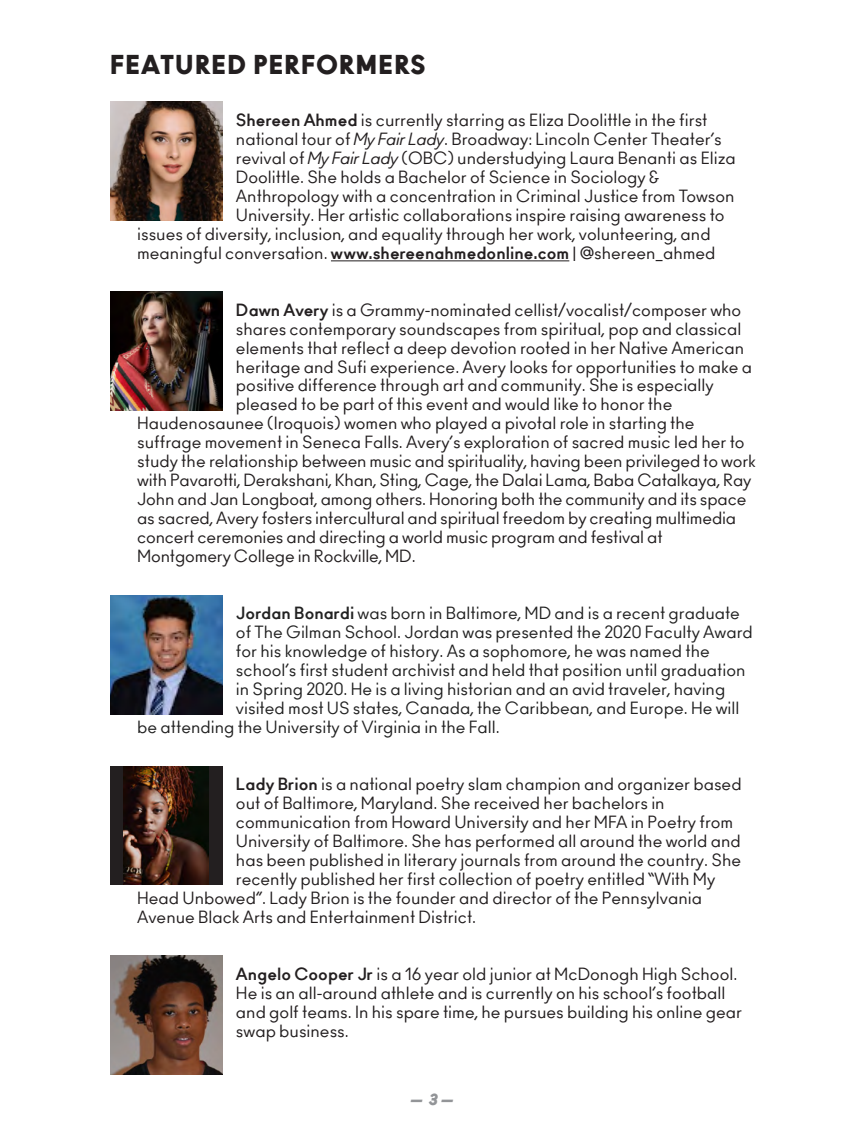
<style>
.page{position:relative;width:864px;height:1134px;background:#fff}
.page>*{position:absolute;margin:0;border:0;box-sizing:border-box;transform-origin:0 0}
.t1{font:900 25.5px "Ano";letter-spacing:.055em;color:#231f20}
.t2{font:16.5px/18.9px "Ano";color:#231f20}
.t3{font:16.5px "Ano";color:#222}
.t4{font:italic 900 15px "Ano";color:#939598}
.s1{font-weight:700}
.s2{font-style:italic}
</style>
<div class="page">
<hr style="left:331px;top:261px;width:238px;height:1px;background:#231f20">
<img style="left:110px;top:102px;width:112px;height:119px">
<img style="left:110px;top:292px;width:112px;height:118px">
<img style="left:110px;top:595px;width:112px;height:119px">
<div style="left:110px;top:766px;width:112px;height:119px;background:#231f20"></div>
<img style="left:124px;top:766px;width:85px;height:119px">
<img style="left:110px;top:956px;width:112px;height:119px">
<h1 class="t1" style="left:110px;top:49px;width:317px">FEATURED PERFORMERS</h1>
<p class="t2" style="left:236px;top:111px;width:473px"><span class="s1">Shereen Ahmed</span> is currently starring as Eliza Doolittle in the first</p>
<p class="t2" style="left:236px;top:130px;width:487px">national tour of <span class="s2">My Fair Lady</span>. Broadway: Lincoln Center Theater’s</p>
<p class="t2" style="left:236px;top:149px;width:501px">revival of <span class="s2">My Fair Lady</span> (OBC) understudying Laura Benanti as Eliza</p>
<p class="t2" style="left:236px;top:168px;width:424px">Doolittle. She holds a Bachelor of Science in Sociology &amp;</p>
<p class="t2" style="left:236px;top:187px;width:500px">Anthropology with a concentration in Criminal Justice from Towson</p>
<p class="t2" style="left:236px;top:206px;width:490px">University. Her artistic collaborations inspire raising awareness to</p>
<p class="t2" style="left:137px;top:225px;width:575px">issues of diversity, inclusion, and equality through her work, volunteering, and</p>
<p class="t2" style="left:137px;top:243px;width:580px">meaningful conversation. <span class="s1">www.shereenahmedonline.com</span> | @shereen_ahmed</p>
<p class="t2" style="left:236px;top:300px;width:507px"><span class="s1">Dawn Avery</span> is a Grammy-nominated cellist/vocalist/composer who</p>
<p class="t2" style="left:236px;top:319px;width:507px">shares contemporary soundscapes from spiritual, pop and classical</p>
<p class="t2" style="left:236px;top:338px;width:510px">elements that reflect a deep devotion rooted in her Native American</p>
<p class="t2" style="left:236px;top:357px;width:518px">heritage and Sufi experience. Avery looks for opportunities to make a</p>
<p class="t2" style="left:236px;top:376px;width:479px">positive difference through art and community. She is especially</p>
<p class="t2" style="left:236px;top:395px;width:438px">pleased to be part of this event and would like to honor the</p>
<p class="t2" style="left:137px;top:414px;width:559px">Haudenosaunee (Iroquois) women who played a pivotal role in starting the</p>
<p class="t2" style="left:137px;top:433px;width:609px">suffrage movement in Seneca Falls. Avery’s exploration of sacred music led her to</p>
<p class="t2" style="left:137px;top:452px;width:620px">study the relationship between music and spirituality, having been privileged to work</p>
<p class="t2" style="left:137px;top:471px;width:616px">with Pavarotti, Derakshani, Khan, Sting, Cage, the Dalai Lama, Baba Catalkaya, Ray</p>
<p class="t2" style="left:137px;top:490px;width:611px">John and Jan Longboat, among others. Honoring both the community and its space</p>
<p class="t2" style="left:137px;top:509px;width:601px">as sacred, Avery fosters intercultural and spiritual freedom by creating multimedia</p>
<p class="t2" style="left:137px;top:528px;width:527px">concert ceremonies and directing a world music program and festival at</p>
<p class="t2" style="left:137px;top:547px;width:280px">Montgomery College in Rockville, MD.</p>
<p class="t3" style="left:236px;top:603px;width:506px"><span class="s1">Jordan Bonardi</span> was born in Baltimore, MD and is a recent graduate</p>
<p class="t3" style="left:236px;top:622px;width:518px">of The Gilman School. Jordan was presented the 2020 Faculty Award</p>
<p class="t3" style="left:236px;top:641px;width:475px">for his knowledge of history. As a sophomore, he was named the</p>
<p class="t3" style="left:236px;top:660px;width:511px">school’s first student archivist and held that position until graduation</p>
<p class="t3" style="left:236px;top:679px;width:491px">in Spring 2020. He is a living historian and an avid traveler, having</p>
<p class="t3" style="left:236px;top:698px;width:505px">visited most US states, Canada, the Caribbean, and Europe. He will</p>
<p class="t3" style="left:137px;top:717px;width:364px">be attending the University of Virginia in the Fall.</p>
<p class="t2" style="left:236px;top:775px;width:507px"><span class="s1">Lady Brion</span> is a national poetry slam champion and organizer based</p>
<p class="t2" style="left:236px;top:794px;width:430px">out of Baltimore, Maryland. She received her bachelors in</p>
<p class="t2" style="left:236px;top:813px;width:499px">communication from Howard University and her MFA in Poetry from</p>
<p class="t2" style="left:236px;top:832px;width:506px">University of Baltimore. She has performed all around the world and</p>
<p class="t2" style="left:236px;top:851px;width:507px">has been published in literary journals from around the country. She</p>
<p class="t2" style="left:236px;top:870px;width:481px">recently published her first collection of poetry entitled “With My</p>
<p class="t2" style="left:137px;top:889px;width:566px">Head Unbowed”. Lady Brion is the founder and director of the Pennsylvania</p>
<p class="t2" style="left:137px;top:908px;width:341px">Avenue Black Arts and Entertainment District.</p>
<p class="t2" style="left:236px;top:965px;width:508px"><span class="s1">Angelo Cooper Jr</span> is a 16 year old junior at McDonogh High School.<br>He is an all-around athlete and is currently on his school’s football and golf teams. In his spare time, he pursues building his online gear swap business.</p>
<p class="t4" style="left:410px;top:1090px;width:45px">— 3 —</p>
</div>
